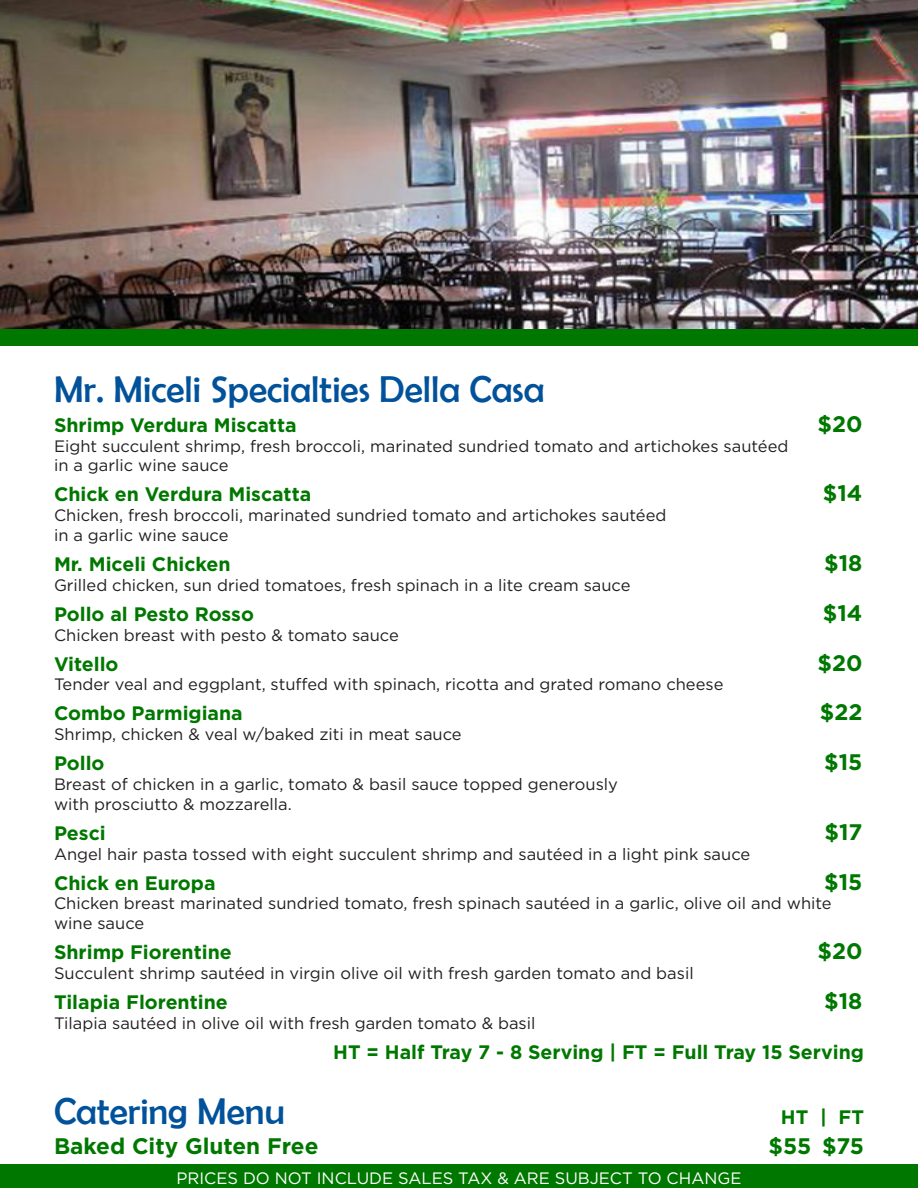
<style>
.page{position:relative;width:918px;height:1188px;background:#fff}
.page>*{position:absolute;margin:0;border:0;box-sizing:border-box;transform-origin:0 0}
.t1{font:37.5px "Berlin Sans FB";color:#01529a}
.t2{font:700 22.5px "Gotham";color:#007800}
.t3{font:700 19.5px "Gotham";color:#007800}
.t4{font:16.5px/19.8px "Gotham";color:#231f20}
.t5{font:16.5px "Gotham";color:#fff}
</style>
<div class="page">
<div style="left:0;top:1165px;width:918px;height:23px;background:#007800"></div>
<div style="left:0;top:244px;width:918px;height:102px;background:#007800"></div>
<img style="left:0;top:0;width:918px;height:328px">
<p class="t1" style="left:54px;top:368px;width:492px">Mr. Miceli Specialties Della Casa</p>
<p class="t3" style="left:54px;top:412px;width:244px">Shrimp Verdura Miscatta</p>
<p class="t2" style="left:818px;top:409px;width:46px">$20</p>
<p class="t4" style="left:54px;top:435px;width:736px">Eight succulent shrimp, fresh broccoli, marinated sundried tomato and artichokes sautéed in a garlic wine sauce</p>
<p class="t3" style="left:54px;top:482px;width:259px">Chick en Verdura Miscatta</p>
<p class="t2" style="left:823px;top:478px;width:41px">$14</p>
<p class="t4" style="left:54px;top:505px;width:614px">Chicken, fresh broccoli, marinated sundried tomato and artichokes sautéed in a garlic wine sauce</p>
<p class="t3" style="left:54px;top:551px;width:178px">Mr. Miceli Chicken</p>
<p class="t2" style="left:824px;top:548px;width:40px">$18</p>
<p class="t4" style="left:54px;top:575px;width:578px">Grilled chicken, sun dried tomatoes, fresh spinach in a lite cream sauce</p>
<p class="t3" style="left:54px;top:601px;width:201px">Pollo al Pesto Rosso</p>
<p class="t2" style="left:823px;top:598px;width:41px">$14</p>
<p class="t4" style="left:54px;top:624px;width:346px">Chicken breast with pesto &amp; tomato sauce</p>
<p class="t3" style="left:54px;top:651px;width:66px">Vitello</p>
<p class="t2" style="left:818px;top:648px;width:46px">$20</p>
<p class="t4" style="left:54px;top:674px;width:671px">Tender veal and eggplant, stuffed with spinach, ricotta and grated romano cheese</p>
<p class="t3" style="left:54px;top:701px;width:190px">Combo Parmigiana</p>
<p class="t2" style="left:820px;top:697px;width:44px">$22</p>
<p class="t4" style="left:54px;top:724px;width:409px">Shrimp, chicken &amp; veal w/baked ziti in meat sauce</p>
<p class="t3" style="left:54px;top:750px;width:52px">Pollo</p>
<p class="t2" style="left:824px;top:747px;width:40px">$15</p>
<p class="t4" style="left:54px;top:774px;width:565px">Breast of chicken in a garlic, tomato &amp; basil sauce topped generously with prosciutto &amp; mozzarella.</p>
<p class="t3" style="left:54px;top:820px;width:53px">Pesci</p>
<p class="t2" style="left:825px;top:817px;width:39px">$17</p>
<p class="t4" style="left:54px;top:843px;width:698px">Angel hair pasta tossed with eight succulent shrimp and sautéed in a light pink sauce</p>
<p class="t3" style="left:54px;top:870px;width:163px">Chick en Europa</p>
<p class="t2" style="left:824px;top:867px;width:40px">$15</p>
<p class="t4" style="left:54px;top:893px;width:779px">Chicken breast marinated sundried tomato, fresh spinach sautéed in a garlic, olive oil and white wine sauce</p>
<p class="t3" style="left:54px;top:939px;width:179px">Shrimp Fiorentine</p>
<p class="t2" style="left:818px;top:936px;width:46px">$20</p>
<p class="t4" style="left:54px;top:963px;width:641px">Succulent shrimp sautéed in virgin olive oil with fresh garden tomato and basil</p>
<p class="t3" style="left:54px;top:989px;width:175px">Tilapia Florentine</p>
<p class="t2" style="left:824px;top:986px;width:40px">$18</p>
<p class="t4" style="left:54px;top:1013px;width:483px">Tilapia sautéed in olive oil with fresh garden tomato &amp; basil</p>
<p class="t3" style="left:333px;top:1039px;width:532px">HT = Half Tray 7 - 8 Serving | FT = Full Tray 15 Serving</p>
<p class="t1" style="left:54px;top:1090px;width:233px">Catering Menu</p>
<p class="t3" style="left:781px;top:1104px;width:85px">HT | FT</p>
<p class="t2" style="left:54px;top:1131px;width:266px">Baked City Gluten Free</p>
<p class="t2" style="left:769px;top:1131px;width:97px">$55 $75</p>
<p class="t5" style="left:177px;top:1168px;width:566px">PRICES DO NOT INCLUDE SALES TAX &amp; ARE SUBJECT TO CHANGE</p>
</div>
